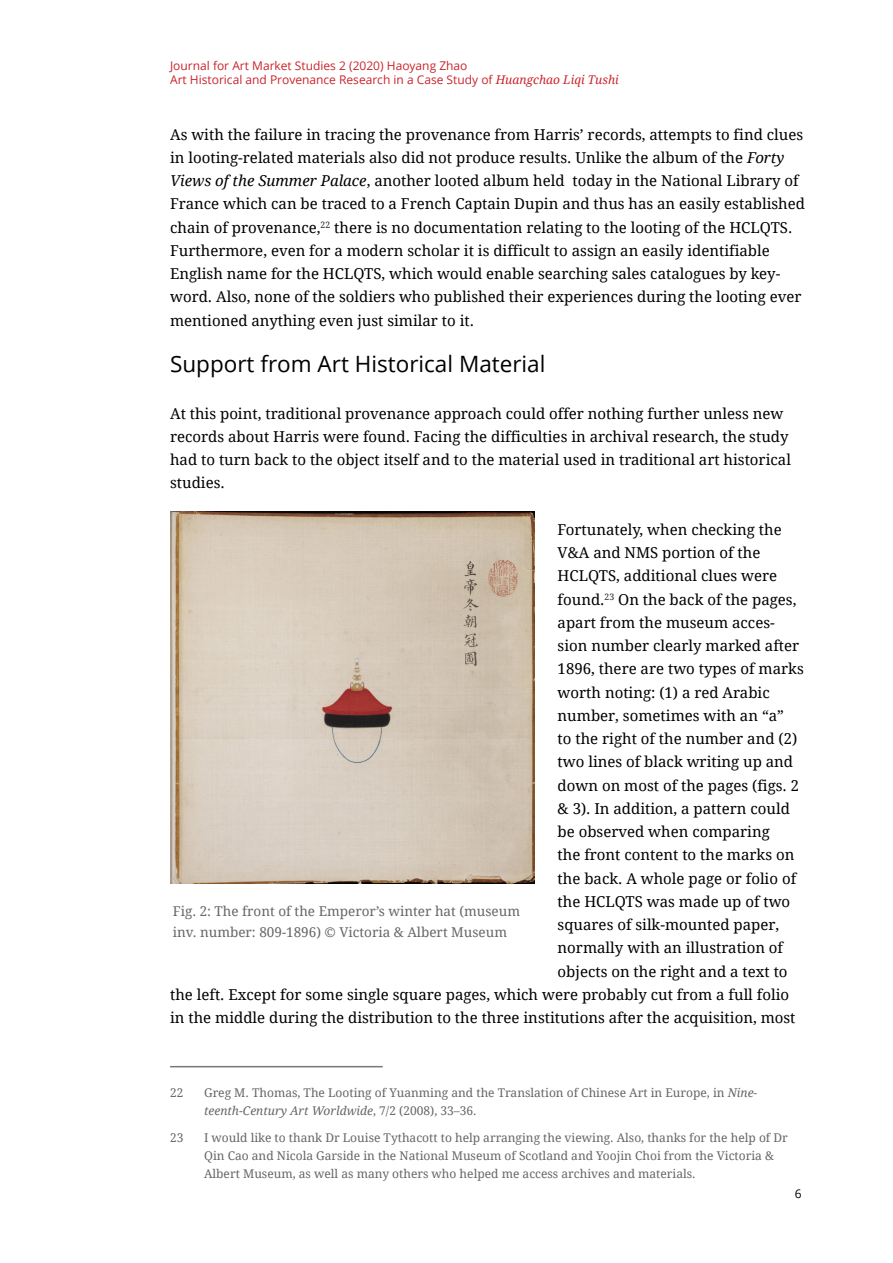
<style>
.page{position:relative;width:893px;height:1263px;background:#fff}
.page>*{position:absolute;margin:0;border:0;box-sizing:border-box;transform-origin:0 0}
.fkm-ueberschrift02{font:22.5px "Open Sans";color:#000}
.fkm-standard-absatz{font:15px/23.2px "Droid Serif";color:#000}
.t1{font:13.5px/21px "Droid Serif";color:#666}
.fkm-fussnoten{font:12px/18px "Droid Serif";color:#666}
.t2{font:12px/14.4px "Open Sans";color:#ca252c}
.t3{font:12px "Open Sans";color:#000}
.s1{font-family:"Droid Serif";font-style:italic}
.s2{font-style:italic}
</style>
<div class="page">
<hr style="left:170px;top:1066px;width:213px;height:1px;background:#777">
<img style="left:170px;top:512px;width:365px;height:371px">
<p class="t2" style="left:170px;top:58px;width:450px">Journal for Art Market Studies 2 (2020) Haoyang Zhao<br>Art Historical and Provenance Research in a Case Study of <span class="s1">Huangchao Liqi Tushi</span></p>
<p class="fkm-standard-absatz" style="left:170px;top:123px;width:636px">As with the failure in tracing the provenance from Harris’ records, attempts to find clues in looting-related materials also did not produce results. Unlike the album of the <span class="s2">Forty Views of the Summer Palace</span>, another looted album held today in the National Library of France which can be traced to a French Captain Dupin and thus has an easily established chain of provenance,<sup>22</sup> there is no documentation relating to the looting of the HCLQTS.<br>Furthermore, even for a modern scholar it is difficult to assign an easily identifiable English name for the HCLQTS, which would enable searching sales catalogues by key&shy;word. Also, none of the soldiers who published their experiences during the looting ever mentioned anything even just similar to it.</p>
<p class="fkm-ueberschrift02" style="left:170px;top:348px;width:377px">Support from Art Historical Material</p>
<p class="fkm-standard-absatz" style="left:170px;top:402px;width:622px">At this point, traditional provenance approach could offer nothing further unless new records about Harris were found. Facing the difficulties in archival research, the study had to turn back to the object itself and to the material used in traditional art historical studies.</p>
<p class="fkm-standard-absatz" style="left:558px;top:518px;width:226px">Fortunately, when checking the</p>
<p class="fkm-standard-absatz" style="left:558px;top:541px;width:204px">V&amp;A and NMS portion of the</p>
<p class="fkm-standard-absatz" style="left:558px;top:564px;width:221px">HCLQTS, additional clues were</p>
<p class="fkm-standard-absatz" style="left:558px;top:588px;width:240px">found.<sup>23</sup> On the back of the pages,</p>
<p class="fkm-standard-absatz" style="left:558px;top:611px;width:219px">apart from the museum acces-</p>
<p class="fkm-standard-absatz" style="left:558px;top:634px;width:243px">sion number clearly marked after</p>
<p class="fkm-standard-absatz" style="left:558px;top:657px;width:248px">1896, there are two types of marks</p>
<p class="fkm-standard-absatz" style="left:558px;top:681px;width:214px">worth noting: (1) a red Arabic</p>
<p class="fkm-standard-absatz" style="left:558px;top:704px;width:228px">number, sometimes with an “a”</p>
<p class="fkm-standard-absatz" style="left:558px;top:727px;width:241px">to the right of the number and (2)</p>
<p class="fkm-standard-absatz" style="left:558px;top:750px;width:237px">two lines of black writing up and</p>
<p class="fkm-standard-absatz" style="left:558px;top:774px;width:243px">down on most of the pages (figs. 2</p>
<p class="fkm-standard-absatz" style="left:558px;top:797px;width:234px">&amp; 3). In addition, a pattern could</p>
<p class="fkm-standard-absatz" style="left:558px;top:820px;width:214px">be observed when comparing</p>
<p class="fkm-standard-absatz" style="left:558px;top:843px;width:238px">the front content to the marks on</p>
<p class="fkm-standard-absatz" style="left:558px;top:867px;width:240px">the back. A whole page or folio of</p>
<p class="fkm-standard-absatz" style="left:558px;top:890px;width:234px">the HCLQTS was made up of two</p>
<p class="fkm-standard-absatz" style="left:558px;top:913px;width:223px">squares of silk-mounted paper,</p>
<p class="fkm-standard-absatz" style="left:558px;top:936px;width:227px">normally with an illustration of</p>
<p class="fkm-standard-absatz" style="left:558px;top:960px;width:231px">objects on the right and a text to</p>
<p class="fkm-standard-absatz" style="left:170px;top:983px;width:621px">the left. Except for some single square pages, which were probably cut from a full folio</p>
<p class="fkm-standard-absatz" style="left:170px;top:1006px;width:627px">in the middle during the distribution to the three institutions after the acquisition, most</p>
<p class="t1" style="left:173px;top:901px;width:349px">Fig. 2: The front of the Emperor’s winter hat (museum inv. number: 809-1896) © Victoria &amp; Albert Museum</p>
<p class="fkm-fussnoten" style="left:170px;top:1084px;width:15px">22</p>
<p class="fkm-fussnoten" style="left:204px;top:1084px;width:555px">Greg M. Thomas, The Looting of Yuanming and the Translation of Chinese Art in Europe, in <span class="s2">Nine&shy;teenth-Century Art Worldwide</span>, 7/2 (2008), 33–36.</p>
<p class="fkm-fussnoten" style="left:170px;top:1129px;width:15px">23</p>
<p class="fkm-fussnoten" style="left:204px;top:1129px;width:585px">I would like to thank Dr Louise Tythacott to help arranging the viewing. Also, thanks for the help of Dr<br>Qin Cao and Nicola Garside in the National Museum of Scotland and Yoojin Choi from the Victoria &amp;<br>Albert Museum, as well as many others who helped me access archives and materials.</p>
<p class="t3" style="left:795px;top:1185px;width:8px">6</p>
</div>
